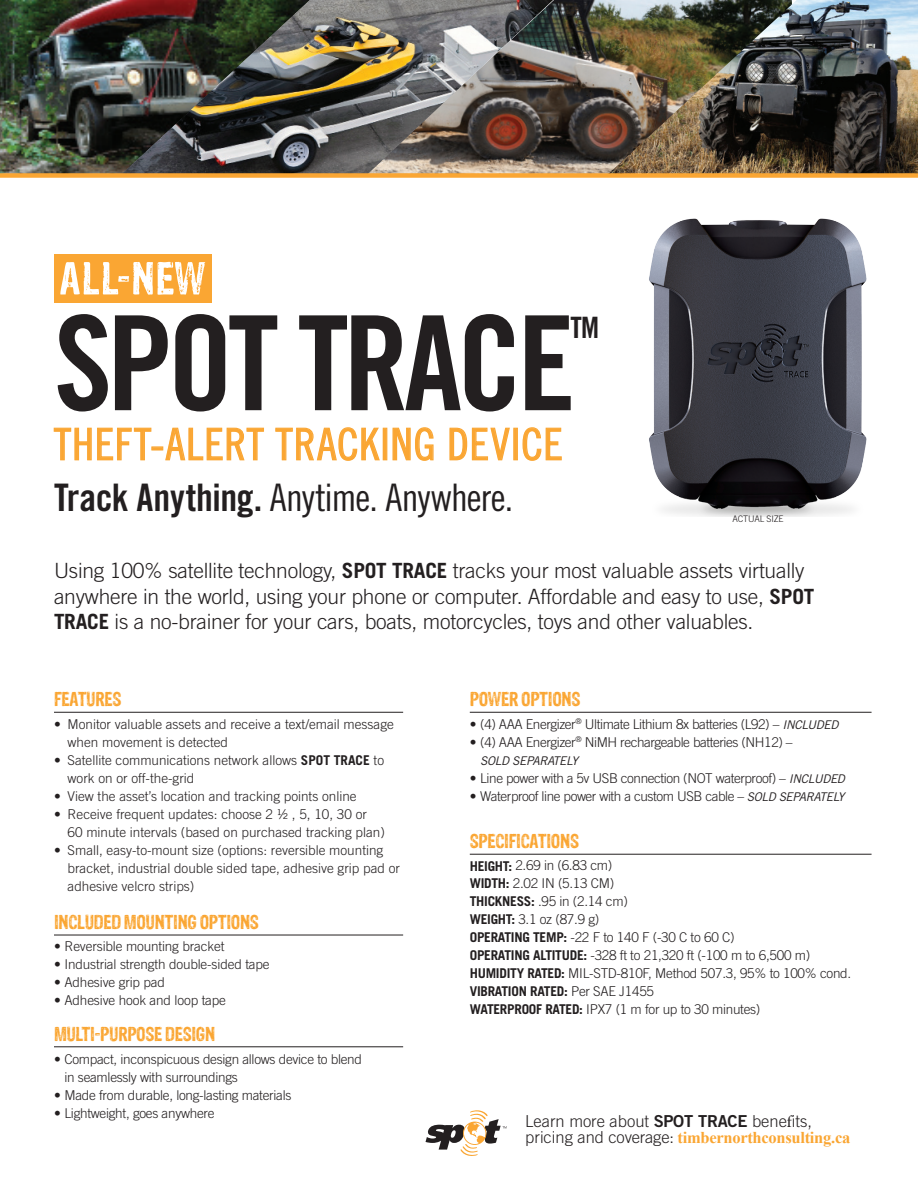
<style>
.page{position:relative;width:918px;height:1188px;background:#fff}
.page>*{position:absolute;margin:0;border:0;box-sizing:border-box;transform-origin:0 0}
.t1{font:131.4px "Trade Gothic Bold Cond Twenty";letter-spacing:-.04em;color:#231f20}
.t2{font:43.65px "Trade Gothic Cond Eighteen";letter-spacing:.02em;color:#faa633}
.t3{font:37.95px "Trade Gothic Cond Eighteen";letter-spacing:-.025em;color:#231f20}
.t4{font:29.4px "Trade Gothic Bold Cond Twenty";color:#231f20}
.t5{font:300 21px/25.5px "Trade Gothic";letter-spacing:-.01em;color:#231f20}
.t6{font:16.5px "Sans Culottes";letter-spacing:-.02em;color:#faa633}
.t7{font:300 16.5px/16.2px "Trade Gothic LT Std";color:#231f20}
.t8{font:300 13.5px/18px "Trade Gothic";letter-spacing:-.01em;color:#231f20}
.t9{font:300 13.5px "Trade Gothic";letter-spacing:-.03em;color:#231f20}
.t10{font:700 13.5px "Trade Gothic";letter-spacing:-.02em;color:#231f20}
.t11{font:italic 12px "Trade Gothic";letter-spacing:-.03em;color:#231f20}
.t12{font:300 9px "Trade Gothic";letter-spacing:-.015em;color:#231f20}
.s1{font-family:"Trade Gothic Bold Cond Twenty"}
.s2{font-weight:700}
.s3{font-weight:400;font-style:italic;font-size:12px}
.s4{font-weight:300}
.s5{font-family:"Trade Gothic LT Std Bd 2";font-weight:400}
.s6{font-family:"Minion Pro";font-weight:400}
.s7{font-family:"Times New Roman";font-weight:700;color:#faa633}
</style>
<div class="page">
<img style="left:649px;top:218px;width:218px;height:299px">
<svg style="left:53px;top:427px;width:99px;height:34px"></svg>
<div style="left:151px;top:446px;width:12px;height:4px;border:1px solid #faa633"></div>
<svg style="left:165px;top:427px;width:99px;height:34px"></svg>
<svg style="left:275px;top:427px;width:105px;height:34px"></svg>
<div style="left:383px;top:428px;width:4px;height:32px;border:1px solid #faa633"></div>
<svg style="left:392px;top:427px;width:42px;height:34px"></svg>
<svg style="left:449px;top:427px;width:61px;height:34px"></svg>
<div style="left:513px;top:428px;width:5px;height:32px;border:1px solid #faa633"></div>
<svg style="left:522px;top:427px;width:40px;height:34px"></svg>
<div style="left:54px;top:255px;width:158px;height:48px;background:#faa633"></div>
<svg style="left:60px;top:262px;width:145px;height:33px"></svg>
<img style="left:0;top:0;width:120px;height:173px">
<img style="left:553px;top:0;width:54px;height:173px">
<img style="left:120px;top:0;width:433px;height:173px">
<img style="left:607px;top:0;width:311px;height:173px">
<hr style="left:54px;top:712px;width:349px;height:1px;background:#231f20">
<hr style="left:54px;top:935px;width:349px;height:1px;background:#231f20">
<hr style="left:470px;top:712px;width:402px;height:1px;background:#231f20">
<hr style="left:54px;top:1047px;width:349px;height:1px;background:#231f20">
<hr style="left:470px;top:854px;width:402px;height:1px;background:#231f20">
<svg style="left:426px;top:1110px;width:81px;height:46px"></svg>
<div style="left:0;top:173px;width:918px;height:5px;background:#faa633"></div>
<p class="t1" style="left:54px;top:284px;width:523px">SPOT TRACE</p>
<p class="t4" style="left:570px;top:309px;width:30px">TM</p>
<p class="t2" style="left:54px;top:418px;width:510px">THEFT-ALERT TRACKING DEVICE</p>
<p class="t3" style="left:54px;top:475px;width:461px"><span class="s1">Track Anything.</span> Anytime. Anywhere.</p>
<p class="t12" style="left:733px;top:513px;width:53px">ACTUAL SIZE</p>
<p class="t5" style="left:54px;top:558px;width:762px">Using 100% satellite technology, <span class="s2">SPOT TRACE</span> tracks your most valuable assets virtually anywhere in the world, using your phone or computer. Affordable and easy to use, <span class="s2">SPOT<br>TRACE</span> is a no-brainer for your cars, boats, motorcycles, toys and other valuables.</p>
<p class="t6" style="left:54px;top:687px;width:69px">FEATURES</p>
<p class="t8" style="left:68px;top:715px;width:328px;text-indent:-14px">• Monitor valuable assets and receive a text/email message when movement is detected</p>
<p class="t8" style="left:68px;top:751px;width:318px;text-indent:-14px">• Satellite communications network allows <span class="s2">SPOT TRACE</span> to work on or off-the-grid</p>
<p class="t8" style="left:54px;top:787px;width:304px">• View the asset’s location and tracking points online</p>
<p class="t8" style="left:54px;top:805px;width:314px">• Receive frequent updates: choose 2 ½ , 5, 10, 30 or</p>
<p class="t8" style="left:68px;top:823px;width:319px">60 minute intervals (based on purchased tracking plan)</p>
<p class="t8" style="left:68px;top:841px;width:334px;text-indent:-14px">• Small, easy-to-mount size (options: reversible mounting bracket, industrial double sided tape, adhesive grip pad or adhesive velcro strips)</p>
<p class="t6" style="left:54px;top:909px;width:207px">INCLUDED MOUNTING OPTIONS</p>
<p class="t8" style="left:54px;top:937px;width:172px">• Reversible mounting bracket</p>
<p class="t8" style="left:54px;top:955px;width:217px">• Industrial strength double-sided tape</p>
<p class="t8" style="left:54px;top:973px;width:113px">• Adhesive grip pad</p>
<p class="t8" style="left:54px;top:991px;width:174px">• Adhesive hook and loop tape</p>
<p class="t6" style="left:54px;top:1022px;width:163px">MULTI-PURPOSE DESIGN</p>
<p class="t8" style="left:54px;top:1050px;width:310px">• Compact, inconspicuous design allows device to blend</p>
<p class="t8" style="left:65px;top:1068px;width:175px">in seamlessly with surroundings</p>
<p class="t8" style="left:54px;top:1086px;width:239px">• Made from durable, long-lasting materials</p>
<p class="t8" style="left:54px;top:1104px;width:162px">• Lightweight, goes anywhere</p>
<p class="t6" style="left:470px;top:687px;width:112px">POWER OPTIONS</p>
<p class="t9" style="left:470px;top:716px;width:370px">• (4) AAA Energizer<sup>®</sup> Ultimate Lithium 8x batteries (L92) – <span class="s3">INCLUDED</span></p>
<p class="t9" style="left:470px;top:734px;width:324px">• (4) AAA Energizer<sup>®</sup> NiMH rechargeable batteries (NH12) –</p>
<p class="t11" style="left:480px;top:753px;width:99px">SOLD SEPARATELY</p>
<p class="t9" style="left:470px;top:770px;width:377px">• Line power with a 5v USB connection (NOT waterproof) – <span class="s3">INCLUDED</span></p>
<p class="t9" style="left:470px;top:788px;width:376px">• Waterproof line power with a custom USB cable – <span class="s3">SOLD SEPARATELY</span></p>
<p class="t6" style="left:470px;top:829px;width:111px">SPECIFICATIONS</p>
<p class="t8" style="left:470px;top:857px;width:144px"><span class="s2">HEIGHT:</span> 2.69 in (6.83 cm)</p>
<p class="t8" style="left:470px;top:875px;width:146px"><span class="s2">WIDTH:</span> 2.02 IN (5.13 CM)</p>
<p class="t8" style="left:470px;top:893px;width:160px"><span class="s2">THICKNESS:</span> .95 in (2.14 cm)</p>
<p class="t8" style="left:470px;top:911px;width:131px"><span class="s2">WEIGHT:</span> 3.1 oz (87.9 g)</p>
<p class="t8" style="left:470px;top:929px;width:266px"><span class="s2">OPERATING TEMP:</span> -22 F to 140 F (-30 C to 60 C)</p>
<p class="t8" style="left:470px;top:947px;width:342px"><span class="s2">OPERATING ALTITUDE:</span> -328 ft to 21,320 ft (-100 m to 6,500 m)</p>
<p class="t8" style="left:470px;top:965px;width:383px"><span class="s2">HUMIDITY RATED:</span> MIL-STD-810F, Method 507.3, 95% to 100% cond.</p>
<p class="t10" style="left:470px;top:983px;width:186px">VIBRATION RATED: <span class="s4">Per SAE J1455</span></p>
<p class="t8" style="left:470px;top:1001px;width:292px"><span class="s2">WATERPROOF RATED:</span> IPX7 (1 m for up to 30 minutes)</p>
<p class="t7" style="left:525px;top:1113px;width:326px">Learn more about <span class="s5">SPOT TRACE</span> bene<span class="s6">f</span>its, pricing and coverage: <span class="s7">timbernorthconsulting.ca</span></p>
</div>
